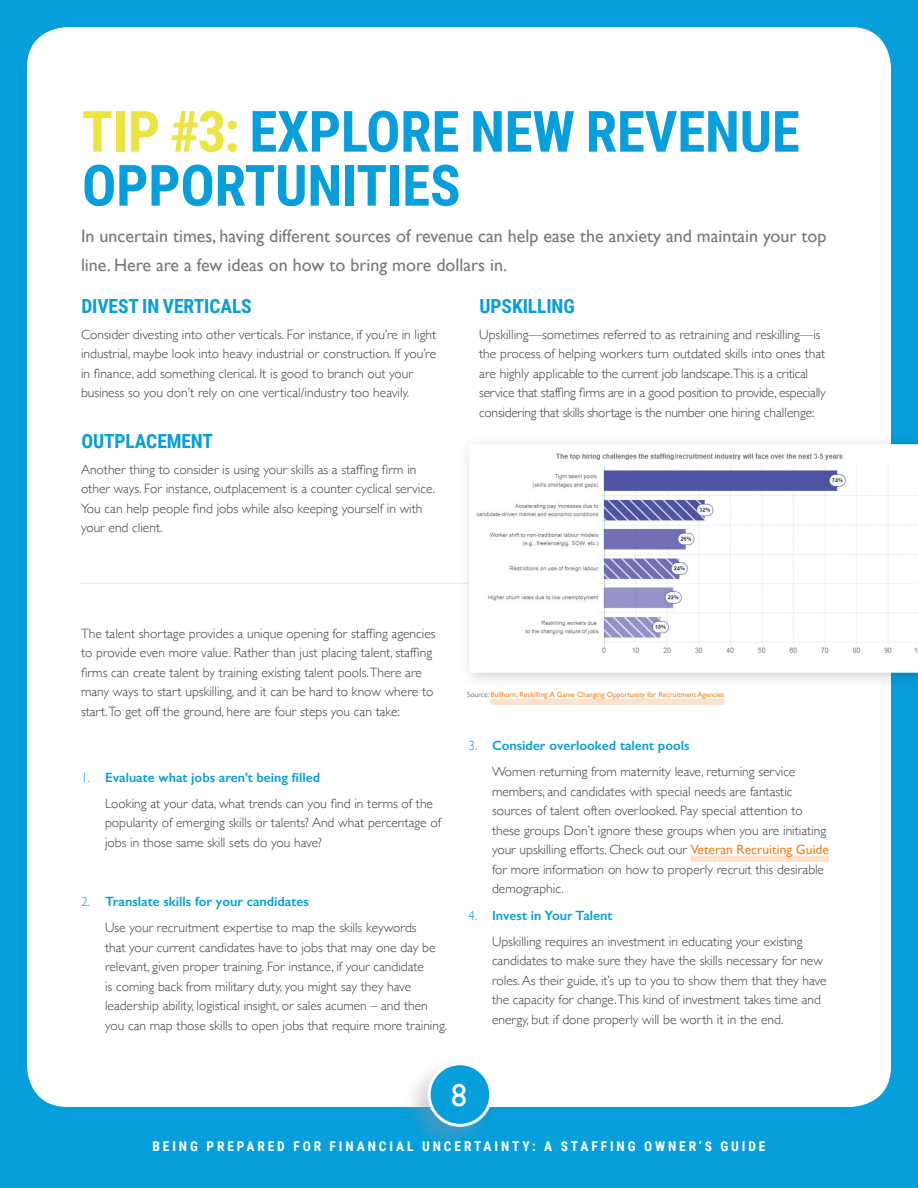
<style>
.page{position:relative;width:918px;height:1188px;background:#069edb}
.page>*{position:absolute;margin:0;border:0;box-sizing:border-box;transform-origin:0 0}
.t1{font:700 57px/54px "Roboto Condensed";letter-spacing:-.005em;color:#069edb}
.t2{font:31.5px "Gill Sans";color:#fff}
.Subhead_Small{font:700 19.5px "Roboto Condensed";letter-spacing:-.005em;color:#069edb}
.Deck_Grey{font:18px/28.5px "Gill Sans";color:#76787b}
.Body_-_Indented{font:300 13.5px/19.5px "Gill Sans";color:#3e3e3f}
.Body_Copy{font:300 13.5px/19.5px "Gill Sans";color:#3e3e3f}
.t3{font:600 13.5px "Gill Sans";color:#069edb}
.t4{font:700 13.5px "Roboto Condensed";letter-spacing:.215em;color:#fff}
.Fine_Print{font:7.5px "Gill Sans";color:#f58220}
.s1{color:#ece440}
.s2{font-weight:300}
.s3{font-weight:300;color:#3e3e3f}
.s4{font-weight:400;color:#f58220}
</style>
<div class="page">
<div style="left:27px;top:27px;width:864px;height:1080px;background:#fff;border-radius:40px"></div>
<div style="left:691px;top:856px;width:138px;height:6px;background:#fee1c8"></div>
<hr style="left:81px;top:583px;width:406px;height:1px;background:#e6e7e9">
<div style="left:458px;top:433px;width:460px;height:256px;background:#000;opacity:.2"></div>
<svg style="left:467px;top:442px;width:451px;height:233px"></svg>
<div style="left:491px;top:699px;width:234px;height:6px;background:#fee1c8"></div>
<div style="left:402px;top:1058px;width:94px;height:94px;background:#939598;opacity:.4"></div>
<div style="left:429px;top:1064px;width:62px;height:61px;background:#069edb;border-radius:50%"></div>
<div style="left:428px;top:1062px;width:64px;height:65px;border:3px solid #fff;border-radius:50%"></div>
<p class="t1" style="left:82px;top:102px;width:719px"><span class="s1">TIP #3:</span> EXPLORE NEW REVENUE<br>OPPORTUNITIES</p>
<p class="Deck_Grey" style="left:81px;top:222px;width:747px">In uncertain times, having different sources of revenue can help ease the anxiety and maintain your top line. Here are a few ideas on how to bring more dollars in.</p>
<p class="Subhead_Small" style="left:81px;top:292px;width:172px">DIVEST IN VERTICALS</p>
<p class="Body_Copy" style="left:81px;top:324px;width:357px">Consider divesting into other verticals. For instance, if you’re in light industrial, maybe look into heavy industrial or construction. If you’re in finance, add something clerical. It is good to branch out your business so you don’t rely on one vertical/industry too heavily.</p>
<p class="Subhead_Small" style="left:81px;top:427px;width:133px">OUTPLACEMENT</p>
<p class="Body_Copy" style="left:81px;top:459px;width:356px">Another thing to consider is using your skills as a staffing firm in other ways. For instance, outplacement is a counter cyclical service.<br>You can help people find jobs while also keeping yourself in with your end client.</p>
<p class="Subhead_Small" style="left:480px;top:292px;width:97px">UPSKILLING</p>
<p class="Body_Copy" style="left:479px;top:324px;width:348px">Upskilling—sometimes referred to as retraining and reskilling—is the process of helping workers turn outdated skills into ones that are highly applicable to the current job landscape.This is a critical service that staffing firms are in a good position to provide, especially considering that skills shortage is the number one hiring challenge:</p>
<p class="Body_Copy" style="left:81px;top:623px;width:356px">The talent shortage provides a unique opening for staffing agencies to provide even more value. Rather than just placing talent, staffing firms can create talent by training existing talent pools.There are many ways to start upskilling, and it can be hard to know where to start.To get off the ground, here are four steps you can take:</p>
<p class="t3" style="left:81px;top:769px;width:241px"><span class="s2">1.</span> Evaluate what jobs aren’t being filled</p>
<p class="Body_-_Indented" style="left:105px;top:793px;width:337px">Looking at your data, what trends can you find in terms of the popularity of emerging skills or talents? And what percentage of jobs in those same skill sets do you have?</p>
<p class="t3" style="left:81px;top:893px;width:229px"><span class="s2">2.</span> Translate skills for your candidates</p>
<p class="Body_-_Indented" style="left:105px;top:918px;width:344px">Use your recruitment expertise to map the skills keywords<br>that your current candidates have to jobs that may one day be relevant, given proper training. For instance, if your candidate<br>is coming back from military duty, you might say they have leadership ability, logistical insight, or sales acumen – and then you can map those skills to open jobs that require more training.</p>
<p class="Fine_Print" style="left:467px;top:690px;width:259px"><span class="s3">Source:</span> Bullhorn, Reskilling: A Game Changing Opportunity for Recruitment Agencies</p>
<p class="t3" style="left:468px;top:737px;width:223px"><span class="s2">3.</span> Consider overlooked talent pools</p>
<p class="Body_-_Indented" style="left:492px;top:761px;width:338px">Women returning from maternity leave, returning service members, and candidates with special needs are fantastic sources of talent often overlooked. Pay special attention to these groups Don’t ignore these groups when you are initiating your upskilling efforts. Check out our <span class="s4">Veteran Recruiting Guide </span>for more information on how to properly recruit this desirable demographic.</p>
<p class="t3" style="left:468px;top:907px;width:146px"><span class="s2">4.</span> Invest in Your Talent</p>
<p class="Body_-_Indented" style="left:492px;top:931px;width:336px">Upskilling requires an investment in educating your existing candidates to make sure they have the skills necessary for new roles. As their guide, it’s up to you to show them that they have the capacity for change.This kind of investment takes time and energy, but if done properly will be worth it in the end.</p>
<h2 class="t2" style="left:451px;top:1077px;width:17px">8</h2>
<p class="t4" style="left:152px;top:1137px;width:615px">BEING PREPARED FOR FINANCIAL UNCERTAINTY: A STAFFING OWNER’S GUIDE</p>
</div>
